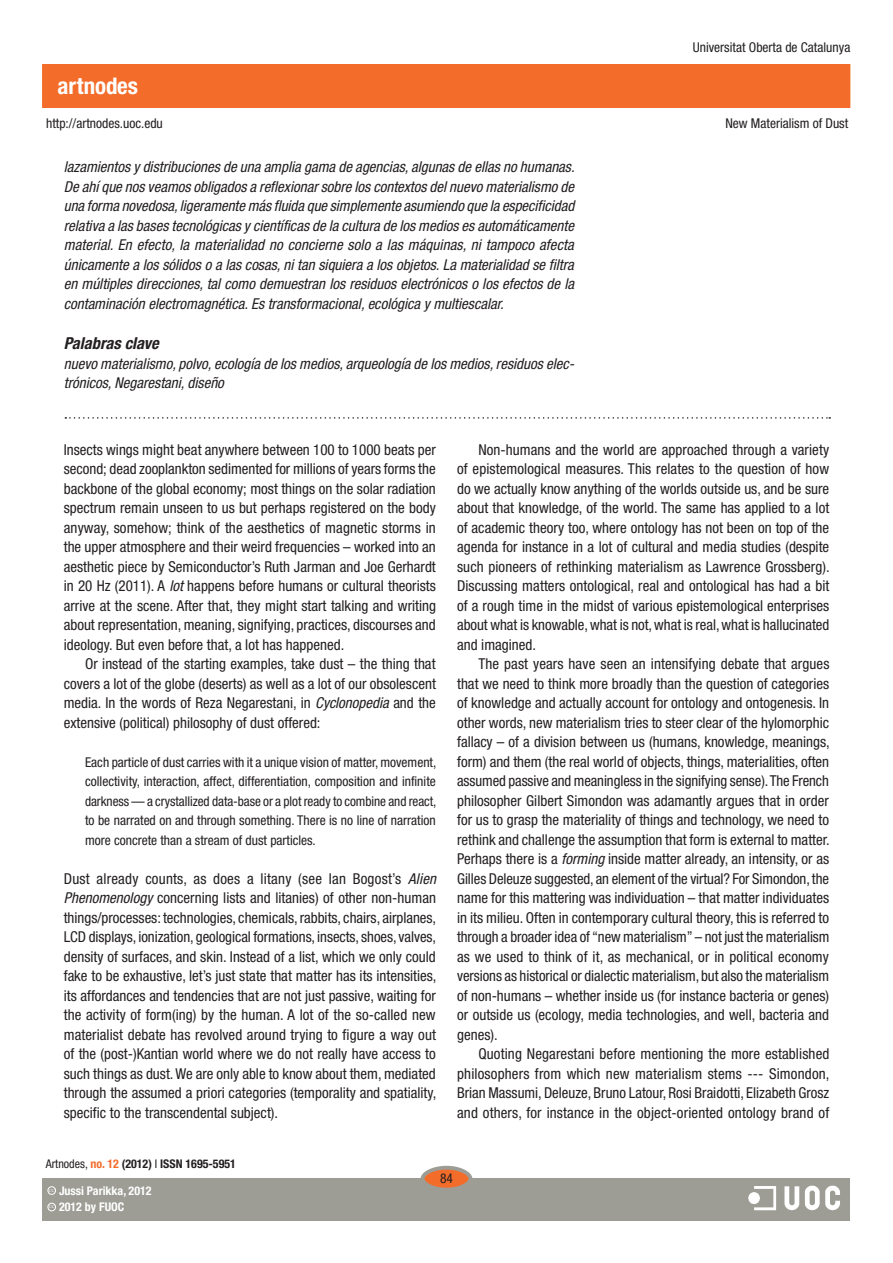
<style>
.page{position:relative;width:893px;height:1263px;background:#fff}
.page>*{position:absolute;margin:0;border:0;box-sizing:border-box;transform-origin:0 0}
.t1{font:700 condensed 22.95px "Helvetica Neue LT Std";color:#fff}
.t2{font:italic 700 condensed 16.5px "Helvetica Neue LT Std";color:#231f20}
.t3{font:condensed 15px/19.5px "Helvetica Neue LT Std";color:#231f20;text-align:justify}
.t4{font:italic condensed 15px/19.5px "Helvetica Neue LT Std";color:#231f20;text-align:justify}
.t5{font:condensed 13.5px/19.5px "Helvetica Neue LT Std";color:#231f20;text-align:justify}
.t6{font:700 condensed 12px "Helvetica Neue LT Std";color:#231f20}
.t7{font:700 condensed 12px "Helvetica Neue LT Std";color:#fff}
.t8{font:600 3.9px "Adobe Caslon Pro";color:#fff}
.s1{font-style:italic}
.s2{font-weight:400}
.s3{color:#f36c2a}
</style>
<div class="page">
<div style="left:43px;top:1178px;width:807px;height:42px;background:#9d9d96"></div>
<div style="left:43px;top:65px;width:807px;height:42px;background:#f36c2a"></div>
<div style="left:422px;top:1168px;width:48px;height:21px;background:#f36c2a;border-radius:50%"></div>
<div style="left:421px;top:1166px;width:51px;height:25px;border:4px solid #9d9d96;border-radius:50%"></div>
<svg style="left:65px;top:417px;width:765px;height:2px"></svg>
<div style="left:48px;top:1186px;width:8px;height:8px;border:1px solid #fff;border-radius:50%"></div>
<div style="left:48px;top:1203px;width:8px;height:8px;border:1px solid #fff;border-radius:50%"></div>
<img style="left:748px;top:1185px;width:92px;height:26px">
<p class="t1" style="left:58px;top:72px;width:82px">artnodes</p>
<p class="t5" style="left:693px;top:38px;width:159px">Universitat Oberta de Catalunya</p>
<p class="t5" style="left:46px;top:113px;width:118px">http://artnodes.uoc.edu</p>
<p class="t5" style="left:725px;top:113px;width:124px">New Materialism of Dust</p>
<p class="t4" style="left:64px;top:158px;width:512px">lazamientos y distribuciones de una amplia gama de agencias, algunas de ellas no humanas.<br>De ahí que nos veamos obligados a reflexionar sobre los contextos del nuevo materialismo de una forma novedosa, ligeramente más fluida que simplemente asumiendo que la especificidad relativa a las bases tecnológicas y científicas de la cultura de los medios es automáticamente material. En efecto, la materialidad no concierne solo a las máquinas, ni tampoco afecta únicamente a los sólidos o a las cosas, ni tan siquiera a los objetos. La materialidad se filtra en múltiples direcciones, tal como demuestran los residuos electrónicos o los efectos de la contaminación electromagnética. Es transformacional, ecológica y multiescalar.</p>
<p class="t2" style="left:64px;top:333px;width:97px">Palabras clave</p>
<p class="t4" style="left:64px;top:354px;width:512px">nuevo materialismo, polvo, ecología de los medios, arqueología de los medios, residuos elec&shy;trónicos, Negarestani, diseño</p>
<p class="t3" style="left:64px;top:440px;width:374px">Insects wings might beat anywhere between 100 to 1000 beats per</p>
<p class="t3" style="left:64px;top:459px;width:373px">second; dead zooplankton sedimented for millions of years forms the</p>
<p class="t3" style="left:64px;top:479px;width:374px">backbone of the global economy; most things on the solar radiation</p>
<p class="t3" style="left:64px;top:498px;width:374px">spectrum remain unseen to us but perhaps registered on the body</p>
<p class="t3" style="left:64px;top:518px;width:374px">anyway, somehow; think of the aesthetics of magnetic storms in</p>
<p class="t3" style="left:64px;top:537px;width:374px">the upper atmosphere and their weird frequencies – worked into an</p>
<p class="t3" style="left:64px;top:557px;width:374px">aesthetic piece by Semiconductor’s Ruth Jarman and Joe Gerhardt</p>
<p class="t3" style="left:64px;top:576px;width:374px">in 20 Hz (2011). A <span class="s1">lot</span> happens before humans or cultural theorists</p>
<p class="t3" style="left:64px;top:596px;width:374px">arrive at the scene. After that, they might start talking and writing</p>
<p class="t3" style="left:64px;top:615px;width:374px">about representation, meaning, signifying, practices, discourses and</p>
<p class="t3" style="left:64px;top:635px;width:282px">ideology. But even before that, a lot has happened.</p>
<p class="t3" style="left:85px;top:654px;width:352px">Or instead of the starting examples, take dust – the thing that</p>
<p class="t3" style="left:64px;top:674px;width:374px">covers a lot of the globe (deserts) as well as a lot of our obsolescent</p>
<p class="t3" style="left:64px;top:693px;width:374px">media. In the words of Reza Negarestani, in <span class="s1">Cyclonopedia</span> and the</p>
<p class="t3" style="left:64px;top:713px;width:258px">extensive (political) philosophy of dust offered:</p>
<p class="t5" style="left:85px;top:752px;width:353px">Each particle of dust carries with it a unique vision of matter, movement, collectivity, interaction, affect, differentiation, composition and infinite darkness — a crystallized data-base or a plot ready to combine and react, to be narrated on and through something. There is no line of narration more concrete than a stream of dust particles.</p>
<p class="t3" style="left:64px;top:869px;width:374px">Dust already counts, as does a litany (see Ian Bogost’s <span class="s1">Alien Phenomenology</span> concerning lists and litanies) of other non-human things/processes: technologies, chemicals, rabbits, chairs, airplanes, LCD displays, ionization, geological formations, insects, shoes, valves, density of surfaces, and skin. Instead of a list, which we only could fake to be exhaustive, let’s just state that matter has its intensities, its affordances and tendencies that are not just passive, waiting for the activity of form(ing) by the human. A lot of the so-called new materialist debate has revolved around trying to figure a way out of the (post-)Kantian world where we do not really have access to such things as dust. We are only able to know about them, mediated through the assumed a priori categories (temporality and spatiality, specific to the transcendental subject).</p>
<p class="t6" style="left:46px;top:1157px;width:192px"><span class="s2">Artnodes,</span> <span class="s3">no. 12</span> (2012) <span class="s2">I</span> ISSN 1695-5951</p>
<p class="t3" style="left:478px;top:440px;width:352px">Non-humans and the world are approached through a variety</p>
<p class="t3" style="left:457px;top:459px;width:374px">of epistemological measures. This relates to the question of how</p>
<p class="t3" style="left:457px;top:479px;width:374px">do we actually know anything of the worlds outside us, and be sure</p>
<p class="t3" style="left:457px;top:498px;width:374px">about that knowledge, of the world. The same has applied to a lot</p>
<p class="t3" style="left:457px;top:518px;width:374px">of academic theory too, where ontology has not been on top of the</p>
<p class="t3" style="left:457px;top:537px;width:374px">agenda for instance in a lot of cultural and media studies (despite</p>
<p class="t3" style="left:457px;top:557px;width:374px">such pioneers of rethinking materialism as Lawrence Grossberg).</p>
<p class="t3" style="left:457px;top:576px;width:374px">Discussing matters ontological, real and ontological has had a bit</p>
<p class="t3" style="left:457px;top:596px;width:374px">of a rough time in the midst of various epistemological enterprises</p>
<p class="t3" style="left:457px;top:615px;width:374px">about what is knowable, what is not, what is real, what is hallucinated</p>
<p class="t3" style="left:457px;top:635px;width:81px">and imagined.</p>
<p class="t3" style="left:478px;top:654px;width:353px">The past years have seen an intensifying debate that argues</p>
<p class="t3" style="left:457px;top:674px;width:374px">that we need to think more broadly than the question of categories</p>
<p class="t3" style="left:457px;top:693px;width:373px">of knowledge and actually account for ontology and ontogenesis. In</p>
<p class="t3" style="left:457px;top:713px;width:374px">other words, new materialism tries to steer clear of the hylomorphic</p>
<p class="t3" style="left:457px;top:732px;width:374px">fallacy – of a division between us (humans, knowledge, meanings,</p>
<p class="t3" style="left:457px;top:752px;width:374px">form) and them (the real world of objects, things, materialities, often</p>
<p class="t3" style="left:457px;top:771px;width:373px">assumed passive and meaningless in the signifying sense). The French</p>
<p class="t3" style="left:457px;top:791px;width:373px">philosopher Gilbert Simondon was adamantly argues that in order</p>
<p class="t3" style="left:457px;top:810px;width:373px">for us to grasp the materiality of things and technology, we need to</p>
<p class="t3" style="left:457px;top:830px;width:374px">rethink and challenge the assumption that form is external to matter.</p>
<p class="t3" style="left:457px;top:849px;width:374px">Perhaps there is a <span class="s1">forming</span> inside matter already, an intensity, or as</p>
<p class="t3" style="left:457px;top:869px;width:373px">Gilles Deleuze suggested, an element of the virtual? For Simondon, the</p>
<p class="t3" style="left:457px;top:888px;width:374px">name for this mattering was individuation – that matter individuates</p>
<p class="t3" style="left:457px;top:908px;width:374px">in its milieu. Often in contemporary cultural theory, this is referred to</p>
<p class="t3" style="left:457px;top:927px;width:374px">through a broader idea of “new materialism” – not just the materialism</p>
<p class="t3" style="left:457px;top:947px;width:373px">as we used to think of it, as mechanical, or in political economy</p>
<p class="t3" style="left:457px;top:966px;width:373px">versions as historical or dialectic materialism, but also the materialism</p>
<p class="t3" style="left:457px;top:986px;width:374px">of non-humans – whether inside us (for instance bacteria or genes)</p>
<p class="t3" style="left:457px;top:1005px;width:373px">or outside us (ecology, media technologies, and well, bacteria and</p>
<p class="t3" style="left:457px;top:1025px;width:42px">genes).</p>
<p class="t3" style="left:478px;top:1044px;width:353px">Quoting Negarestani before mentioning the more established</p>
<p class="t3" style="left:457px;top:1064px;width:374px">philosophers from which new materialism stems --- Simondon,</p>
<p class="t3" style="left:457px;top:1083px;width:374px">Brian Massumi, Deleuze, Bruno Latour, Rosi Braidotti, Elizabeth Grosz</p>
<p class="t3" style="left:457px;top:1103px;width:374px">and others, for instance in the object-oriented ontology brand of</p>
<p class="t7" style="left:59px;top:1183px;width:94px">Jussi Parikka, 2012</p>
<p class="t8" style="left:49px;top:1188px;width:7px">CC</p>
<p class="t8" style="left:49px;top:1205px;width:7px">CC</p>
<p class="t7" style="left:59px;top:1200px;width:67px">2012 by FUOC</p>
<p class="t5" style="left:440px;top:1169px;width:14px">84</p>
</div>
